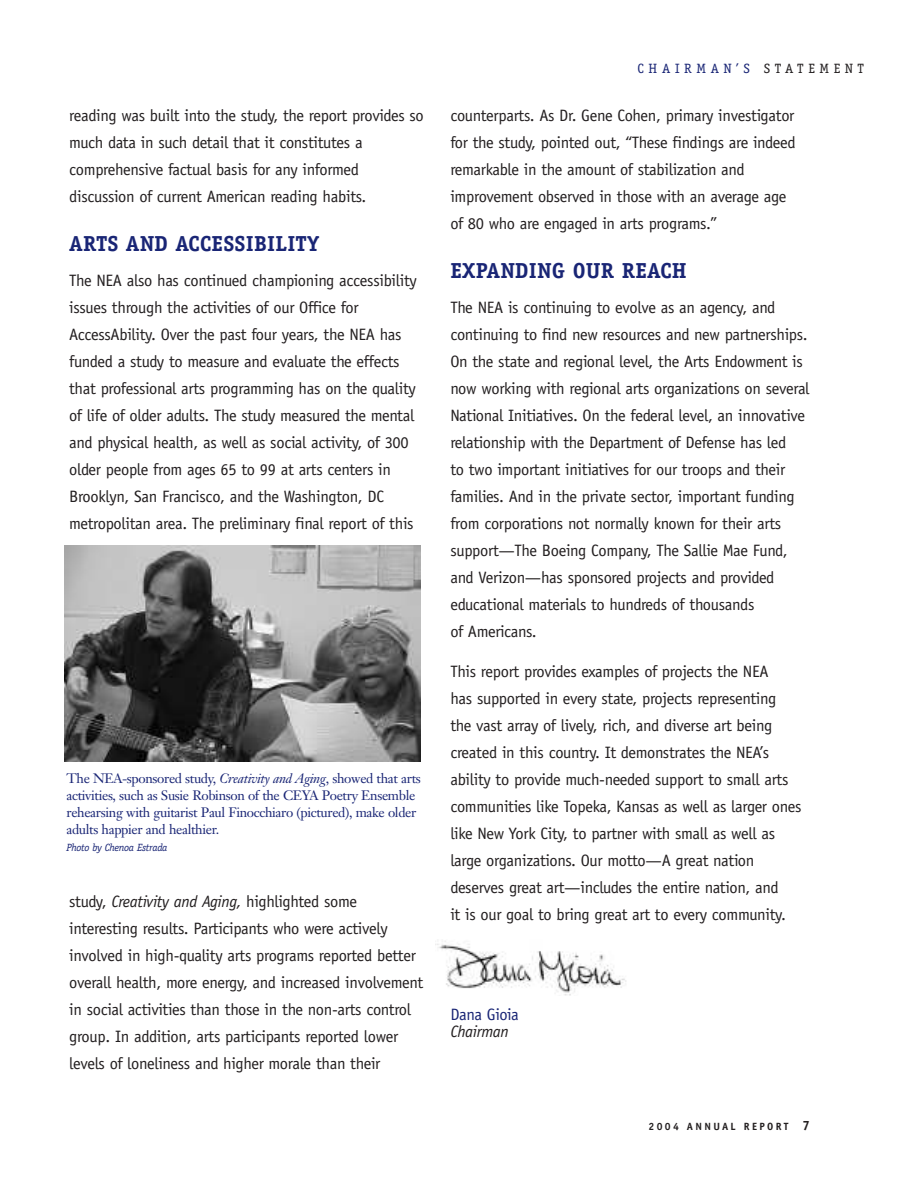
<style>
.page{position:relative;width:918px;height:1188px;background:#fff}
.page>*{position:absolute;margin:0;border:0;box-sizing:border-box;transform-origin:0 0}
.t1{font:700 21.75px "Officina Serif";letter-spacing:.01em;color:#192575}
.t2{font:16.5px/27px "Officina Sans";letter-spacing:-.02em;color:#231f20}
.t3{font:16.5px "Officina Sans";letter-spacing:-.02em;color:#192575}
.t4{font:italic 16.5px "Officina Sans";letter-spacing:-.02em;color:#231f20}
.t5{font:13.5px/17px "Janson Text";letter-spacing:-.025em;color:#192575}
.t6{font:13.5px "Officina Serif";letter-spacing:.35em;color:#192575}
.t7{font:italic 10.5px "Officina Serif";letter-spacing:-.025em;color:#192575}
.t8{font:700 10.5px "Officina Sans";letter-spacing:.22em;color:#231f20}
.s1{font-style:italic}
.s2{color:#231f20}
.s3{font-family:"Officina Serif";font-size:13.5px}
</style>
<div class="page">
<img style="left:435px;top:941px;width:191px;height:55px">
<img style="left:65px;top:546px;width:355px;height:215px">
<p class="t2" style="left:69px;top:103px;width:356px">reading was built into the study, the report provides so much data in such detail that it constitutes a comprehensive factual basis for any informed discussion of current American reading habits.</p>
<h1 class="t1" style="left:69px;top:235px;width:252px">ARTS AND ACCESSIBILITY</h1>
<p class="t2" style="left:69px;top:268px;width:349px">The NEA also has continued championing accessibility issues through the activities of our Office for AccessAbility. Over the past four years, the NEA has funded a study to measure and evaluate the effects that professional arts programming has on the quality of life of older adults. The study measured the mental and physical health, as well as social activity, of 300 older people from ages 65 to 99 at arts centers in Brooklyn, San Francisco, and the Washington, DC metropolitan area. The preliminary final report of this</p>
<p class="t5" style="left:66px;top:772px;width:356px">The NEA-sponsored study, <span class="s1">Creativity and Aging</span>, showed that arts activities, such as Susie Robinson of the CEYA Poetry Ensemble rehearsing with guitarist Paul Finocchiaro (pictured), make older adults happier and healthier.</p>
<p class="t7" style="left:66px;top:841px;width:103px">Photo by Chenoa Estrada</p>
<p class="t2" style="left:69px;top:889px;width:356px">study, <span class="s1">Creativity and Aging,</span> highlighted some interesting results. Participants who were actively involved in high-quality arts programs reported better overall health, more energy, and increased involvement in social activities than those in the non-arts control group. In addition, arts participants reported lower levels of loneliness and higher morale than their</p>
<p class="t6" style="left:637px;top:60px;width:228px">CHAIRMAN’S <span class="s2">STATEMENT</span></p>
<p class="t2" style="left:450px;top:103px;width:347px">counterparts. As Dr. Gene Cohen, primary investigator for the study, pointed out, “These findings are indeed remarkable in the amount of stabilization and improvement observed in those with an average age of 80 who are engaged in arts programs.”</p>
<h1 class="t1" style="left:450px;top:262px;width:238px">EXPANDING OUR REACH</h1>
<p class="t2" style="left:450px;top:295px;width:361px">The NEA is continuing to evolve as an agency, and continuing to find new resources and new partnerships.<br>On the state and regional level, the Arts Endowment is now working with regional arts organizations on several National Initiatives. On the federal level, an innovative relationship with the Department of Defense has led<br>to two important initiatives for our troops and their families. And in the private sector, important funding from corporations not normally known for their arts support—The Boeing Company, The Sallie Mae Fund, and Verizon—has sponsored projects and provided educational materials to hundreds of thousands<br>of Americans.</p>
<p class="t2" style="left:450px;top:659px;width:353px">This report provides examples of projects the NEA<br>has supported in every state, projects representing<br>the vast array of lively, rich, and diverse art being created in this country. It demonstrates the NEA’s ability to provide much-needed support to small arts communities like Topeka, Kansas as well as larger ones like New York City, to partner with small as well as large organizations. Our motto—A great nation deserves great art—includes the entire nation, and<br>it is our goal to bring great art to every community.</p>
<p class="t3" style="left:450px;top:1008px;width:70px">Dana Gioia</p>
<p class="t4" style="left:450px;top:1025px;width:60px">Chairman</p>
<p class="t8" style="left:649px;top:1123px;width:163px">2004 ANNUAL REPORT <span class="s3">7</span></p>
</div>
